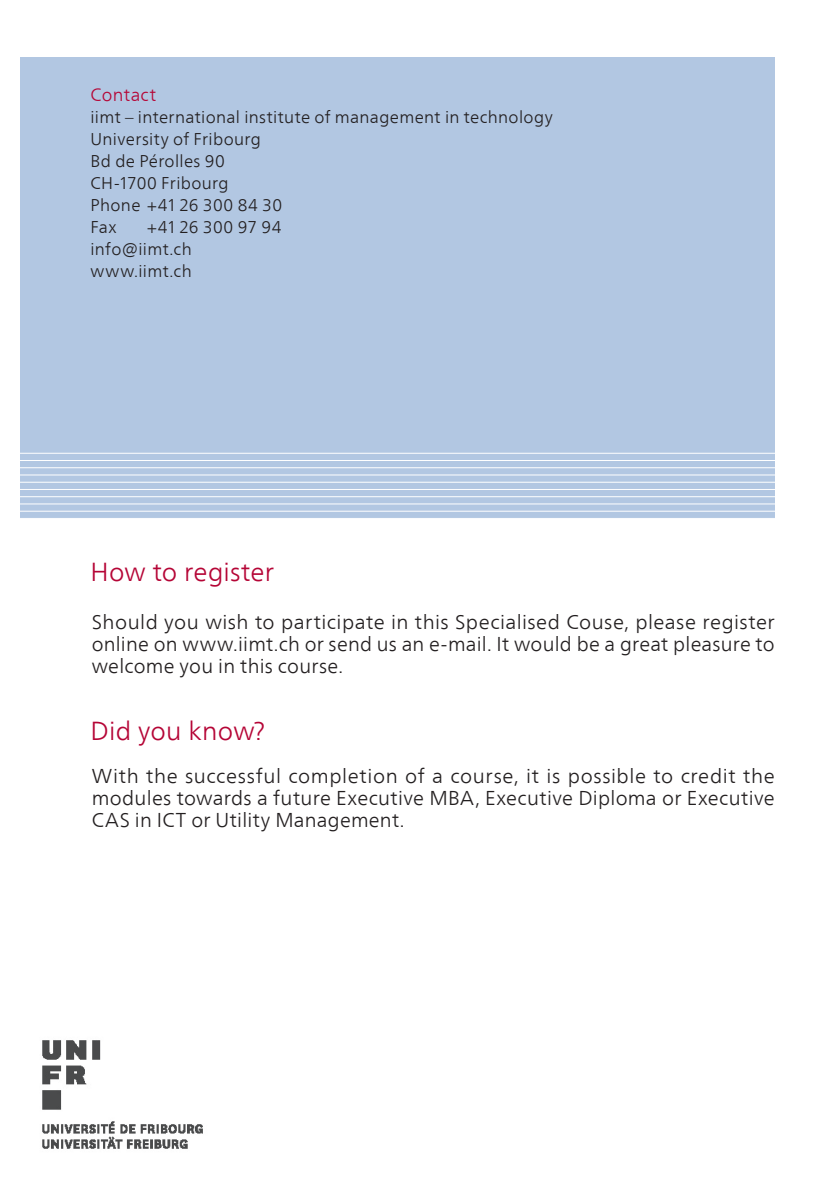
<style>
.page{position:relative;width:840px;height:1191px;background:#fff}
.page>*{position:absolute;margin:0;border:0;box-sizing:border-box;transform-origin:0 0}
.t1{font:300 26px "Frutiger Neue LT Com";letter-spacing:.005em;color:#b50536}
.t2{font:300 20px/22px "Frutiger Neue LT Com";letter-spacing:.01em;color:#231f20;text-align:justify}
.t3{font:300 18px "Frutiger Neue LT Com";letter-spacing:.015em;color:#b50536}
.t4{font:300 17px/22px "Frutiger Neue LT Com";letter-spacing:.02em;color:#231f20}
</style>
<div class="page">
<div style="left:20px;top:57px;width:754px;height:461px;background:#b2c7e2"></div>
<img style="left:42px;top:1040px;width:161px;height:109px">
<hr style="left:3px;top:511px;width:836px;height:1px;background:#fff">
<hr style="left:3px;top:503px;width:836px;height:1px;background:#fff">
<hr style="left:3px;top:496px;width:836px;height:1px;background:#fff">
<hr style="left:3px;top:489px;width:836px;height:1px;background:#fff">
<hr style="left:3px;top:482px;width:836px;height:1px;background:#fff">
<hr style="left:3px;top:474px;width:836px;height:1px;background:#fff">
<hr style="left:3px;top:467px;width:836px;height:1px;background:#fff">
<hr style="left:3px;top:460px;width:836px;height:1px;background:#fff">
<hr style="left:3px;top:453px;width:836px;height:1px;background:#fff">
<p class="t3" style="left:90px;top:84px;width:67px">Contact</p>
<p class="t4" style="left:90px;top:106px;width:463px">iimt – international institute of management in technology<br>University of Fribourg<br>Bd de Pérolles 90<br>CH-1700 Fribourg<br>Phone +41 26 300 84 30<br>Fax</p>
<p class="t4" style="left:90px;top:216px;width:192px;text-indent:57px">+41 26 300 97 94 info@iimt.ch www.iimt.ch</p>
<h1 class="t1" style="left:90px;top:556px;width:185px">How to register</h1>
<p class="t2" style="left:92px;top:611px;width:684px">Should you wish to participate in this Specialised Couse, please register online on www.iimt.ch or send us an e-mail. It would be a great pleasure to welcome you in this course.</p>
<h1 class="t1" style="left:90px;top:715px;width:176px">Did you know?</h1>
<p class="t2" style="left:92px;top:765px;width:684px">With the successful completion of a course, it is possible to credit the modules towards a future Executive MBA, Executive Diploma or Executive CAS in ICT or Utility Management.</p>
</div>
